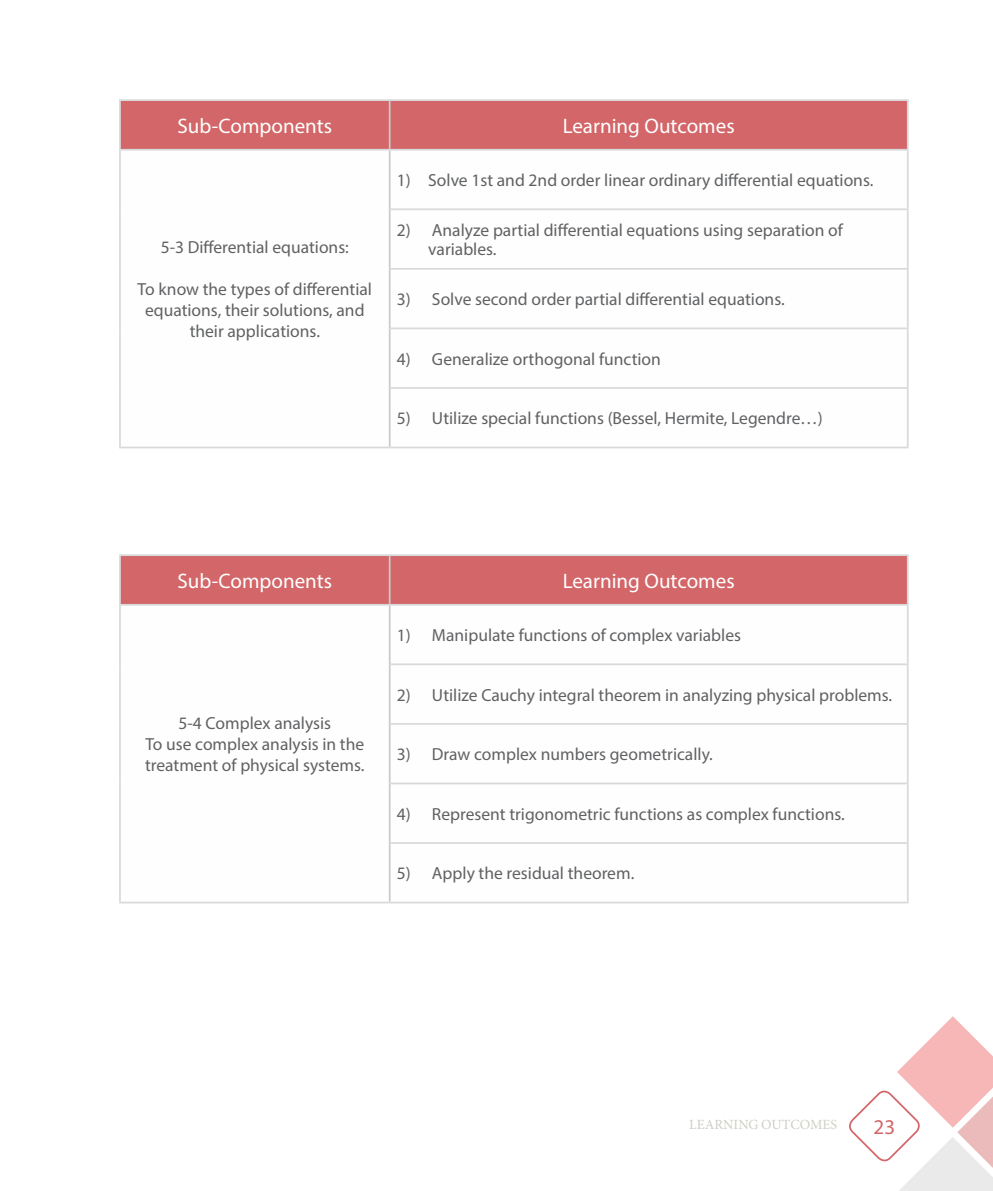
<style>
.page{position:relative;width:993px;height:1191px;background:#fff}
.page>*{position:absolute;margin:0;border:0;box-sizing:border-box;transform-origin:0 0}
.t1{font:21px "Myriad Pro";color:#fff}
.t2{font:21px "Myriad Pro";color:#d36668}
.t3{font:17.5px/21px "Myriad Pro";color:#606163;text-align:center}
.t4{font:14px "Minion Pro";color:#9d9c8b}
</style>
<div class="page">
<svg style="left:849px;top:1016px;width:143px;height:175px"></svg>
<div style="left:121px;top:101px;width:785px;height:48px;background:#d36668"></div>
<hr style="left:388px;top:101px;width:2px;height:48px;background:#c8cacc">
<hr style="left:388px;top:151px;width:2px;height:58px;background:#c8cacc">
<hr style="left:388px;top:209px;width:2px;height:60px;background:#c8cacc">
<hr style="left:388px;top:269px;width:2px;height:59px;background:#c8cacc">
<hr style="left:388px;top:328px;width:2px;height:60px;background:#c8cacc">
<hr style="left:388px;top:388px;width:2px;height:58px;background:#c8cacc">
<hr style="left:119px;top:99px;width:270px;height:2px;background:#d8d9db">
<hr style="left:119px;top:101px;width:2px;height:48px;background:#d8d9db">
<hr style="left:389px;top:99px;width:519px;height:2px;background:#d8d9db">
<hr style="left:906px;top:101px;width:2px;height:48px;background:#d8d9db">
<hr style="left:119px;top:149px;width:270px;height:2px;background:#d8d9db">
<hr style="left:119px;top:151px;width:2px;height:58px;background:#d8d9db">
<hr style="left:119px;top:209px;width:2px;height:60px;background:#d8d9db">
<hr style="left:119px;top:269px;width:2px;height:59px;background:#d8d9db">
<hr style="left:119px;top:328px;width:2px;height:60px;background:#d8d9db">
<hr style="left:119px;top:388px;width:2px;height:58px;background:#d8d9db">
<hr style="left:389px;top:149px;width:519px;height:2px;background:#d8d9db">
<hr style="left:906px;top:151px;width:2px;height:57px;background:#d8d9db">
<hr style="left:390px;top:208px;width:518px;height:2px;background:#d8d9db">
<hr style="left:906px;top:210px;width:2px;height:58px;background:#d8d9db">
<hr style="left:390px;top:268px;width:518px;height:2px;background:#d8d9db">
<hr style="left:906px;top:270px;width:2px;height:57px;background:#d8d9db">
<hr style="left:906px;top:329px;width:2px;height:58px;background:#d8d9db">
<hr style="left:906px;top:389px;width:2px;height:57px;background:#d8d9db">
<hr style="left:119px;top:446px;width:270px;height:2px;background:#d8d9db">
<hr style="left:390px;top:327px;width:518px;height:2px;background:#d8d9db">
<hr style="left:390px;top:387px;width:518px;height:2px;background:#d8d9db">
<hr style="left:389px;top:446px;width:519px;height:2px;background:#d8d9db">
<div style="left:121px;top:556px;width:785px;height:48px;background:#d36668"></div>
<svg style="left:121px;top:605px;width:785px;height:296px"></svg>
<hr style="left:388px;top:556px;width:2px;height:48px;background:#c8cacc">
<hr style="left:388px;top:605px;width:2px;height:59px;background:#c8cacc">
<hr style="left:388px;top:664px;width:2px;height:60px;background:#c8cacc">
<hr style="left:388px;top:724px;width:2px;height:59px;background:#c8cacc">
<hr style="left:388px;top:783px;width:2px;height:60px;background:#c8cacc">
<hr style="left:388px;top:843px;width:2px;height:58px;background:#c8cacc">
<hr style="left:119px;top:554px;width:270px;height:2px;background:#d8d9db">
<hr style="left:119px;top:556px;width:2px;height:48px;background:#d8d9db">
<hr style="left:389px;top:554px;width:519px;height:2px;background:#d8d9db">
<hr style="left:906px;top:556px;width:2px;height:48px;background:#d8d9db">
<hr style="left:119px;top:604px;width:270px;height:1px;background:#d8d9db">
<hr style="left:119px;top:605px;width:2px;height:59px;background:#d8d9db">
<hr style="left:119px;top:664px;width:2px;height:60px;background:#d8d9db">
<hr style="left:119px;top:724px;width:2px;height:59px;background:#d8d9db">
<hr style="left:119px;top:783px;width:2px;height:60px;background:#d8d9db">
<hr style="left:119px;top:843px;width:2px;height:58px;background:#d8d9db">
<hr style="left:389px;top:604px;width:519px;height:1px;background:#d8d9db">
<hr style="left:906px;top:605px;width:2px;height:58px;background:#d8d9db">
<hr style="left:390px;top:663px;width:518px;height:2px;background:#d8d9db">
<hr style="left:906px;top:665px;width:2px;height:58px;background:#d8d9db">
<hr style="left:390px;top:723px;width:518px;height:2px;background:#d8d9db">
<hr style="left:906px;top:725px;width:2px;height:57px;background:#d8d9db">
<hr style="left:906px;top:784px;width:2px;height:58px;background:#d8d9db">
<hr style="left:906px;top:844px;width:2px;height:57px;background:#d8d9db">
<hr style="left:119px;top:901px;width:270px;height:2px;background:#d8d9db">
<hr style="left:390px;top:782px;width:518px;height:2px;background:#d8d9db">
<hr style="left:390px;top:842px;width:518px;height:2px;background:#d8d9db">
<hr style="left:389px;top:901px;width:519px;height:2px;background:#d8d9db">
<p class="t1" style="left:177px;top:113px;width:156px">Sub-Components</p>
<p class="t1" style="left:562px;top:113px;width:173px">Learning Outcomes</p>
<p class="t3" style="left:161px;top:236px;width:190px">5-3 Differential equations:</p>
<p class="t3" style="left:138px;top:278px;width:236px">To know the types of differential equations, their solutions, and their applications.</p>
<p class="t3" style="left:396px;top:169px;width:478px">11 Solve 1st and 2nd order linear ordinary differential equations.</p>
<p class="t3" style="left:428px;top:220px;width:416px;line-height:19.2px;text-align:left;text-indent:-32px">22) Analyze partial differential equations using separation of variables.</p>
<p class="t3" style="left:396px;top:288px;width:389px">33) Solve second order partial differential equations.</p>
<p class="t3" style="left:396px;top:348px;width:265px">44) Generalize orthogonal function</p>
<p class="t3" style="left:396px;top:408px;width:426px">55) Utilize special functions (Bessel, Hermite, Legendre…)</p>
<p class="t1" style="left:177px;top:568px;width:156px">Sub-Components</p>
<p class="t1" style="left:562px;top:568px;width:173px">Learning Outcomes</p>
<p class="t3" style="left:396px;top:624px;width:346px">11 Manipulate functions of complex variables</p>
<p class="t3" style="left:145px;top:712px;width:221px">5-4 Complex analysis<br>To use complex analysis in the treatment of physical systems.</p>
<p class="t3" style="left:396px;top:684px;width:497px">22) Utilize Cauchy integral theorem in analyzing physical problems.</p>
<p class="t3" style="left:396px;top:743px;width:317px">33) Draw complex numbers geometrically.</p>
<p class="t3" style="left:396px;top:803px;width:449px">44) Represent trigonometric functions as complex functions.</p>
<p class="t3" style="left:396px;top:862px;width:239px">55) Apply the residual theorem.</p>
<p class="t4" style="left:689px;top:1115px;width:149px">LEARNING OUTCOMES</p>
<p class="t2" style="left:873px;top:1113px;width:23px">23</p>
</div>
